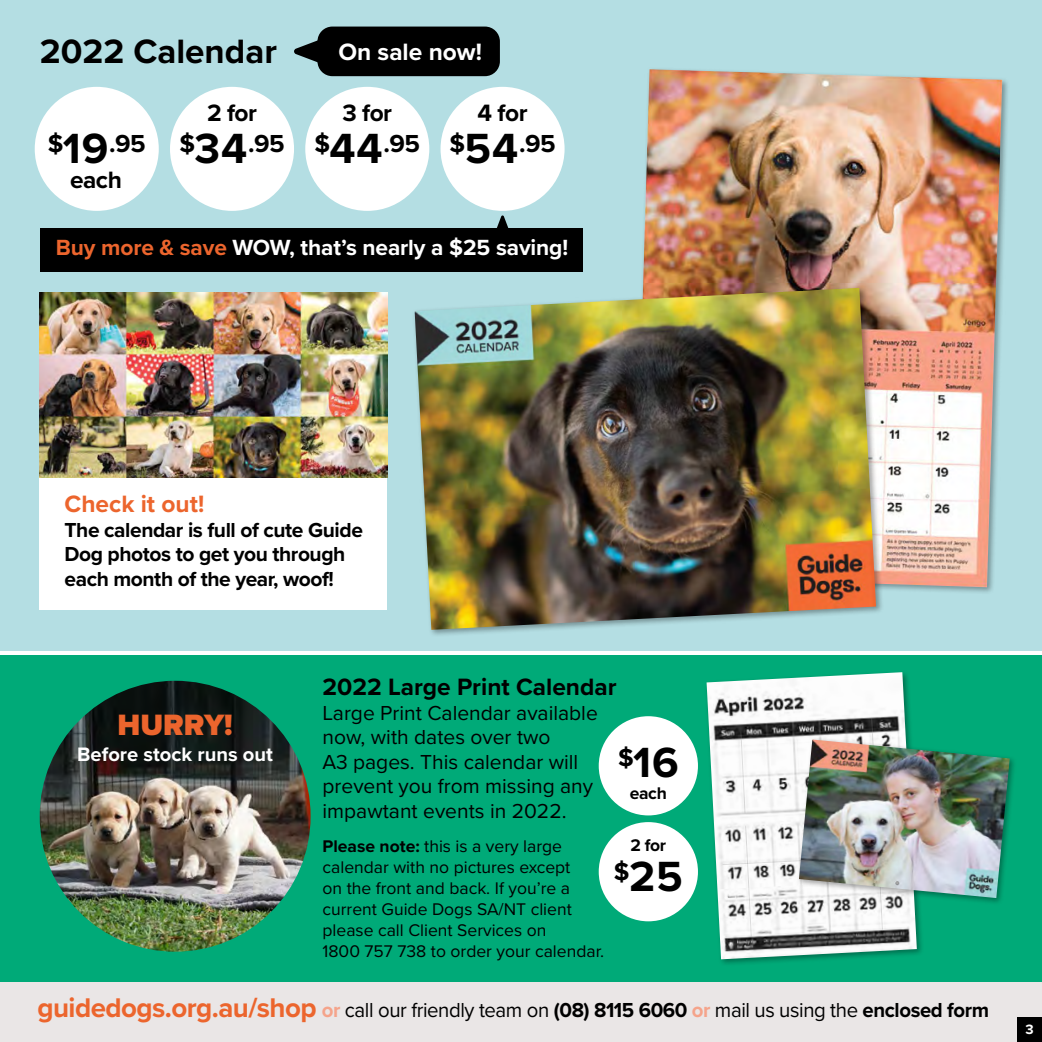
<style>
.page{position:relative;width:1042px;height:1042px;background:#fff}
.page>*{position:absolute;margin:0;border:0;box-sizing:border-box;transform-origin:0 0}
.t1{font:700 43.75px "Proxima Nova";color:#000}
.t2{font:700 35px "Proxima Nova";color:#000}
.t3{font:900 30.45px "Proxima Nova";color:#ec652d}
.t4{font:700 25.55px "Proxima Nova";letter-spacing:-.02em;color:#000}
.t5{font:700 24.5px "Proxima Nova";color:#000}
.t6{font:700 24.5px "Proxima Nova";color:#ec652d}
.t7{font:700 24.5px "Proxima Nova";color:#fff}
.t8{font:700 22.75px "Proxima Nova";letter-spacing:-.005em;color:#fff}
.t9{font:21px/24.5px "Proxima Nova";color:#000}
.t10{font:21px "Proxima Nova";letter-spacing:-.02em;color:#000}
.t11{font:700 21px/24.5px "Proxima Nova";letter-spacing:-.02em;color:#000}
.t12{font:700 20.12px "Proxima Nova";color:#fff}
.t13{font:17.5px/21px "Proxima Nova";color:#000}
.t14{font:700 17.5px "Proxima Nova";letter-spacing:-.02em;color:#000}
.t15{font:700 14px "Proxima Nova";color:#fff}
.s1{font-size:43.75px}
.s2{color:#ec652d}
.s3{font-weight:700}
.s4{font-weight:700;font-size:28px;color:#ec652d}
.s5{font-weight:700;color:#f5a48b}
</style>
<div class="page">
<div style="left:0;top:655px;width:1042px;height:327px;background:#00aa78"></div>
<div style="left:0;top:0;width:1042px;height:650px;background:#b4dee3"></div>
<div style="left:0;top:982px;width:1042px;height:60px;background:#eae6e6"></div>
<div style="left:631px;top:66px;width:379px;height:529px;background:#000;opacity:.35"></div>
<img style="left:634px;top:69px;width:368px;height:518px">
<div style="left:1017px;top:1017px;width:25px;height:25px;background:#000"></div>
<div style="left:35px;top:87px;width:124px;height:124px;background:#fff;border-radius:50%"></div>
<div style="left:170px;top:87px;width:124px;height:124px;background:#fff;border-radius:50%"></div>
<div style="left:305px;top:87px;width:124px;height:124px;background:#fff;border-radius:50%"></div>
<div style="left:440px;top:87px;width:124px;height:124px;background:#fff;border-radius:50%"></div>
<div style="left:40px;top:228px;width:542px;height:43px;background:#000"></div>
<div style="left:40px;top:476px;width:347px;height:134px;background:#fff"></div>
<img style="left:40px;top:293px;width:347px;height:185px">
<svg style="left:497px;top:215px;width:12px;height:13px"></svg>
<img style="left:40px;top:681px;width:271px;height:270px;border-radius:135px">
<svg style="left:294px;top:26px;width:36px;height:50px"></svg>
<div style="left:317px;top:27px;width:183px;height:49px;background:#000;border-radius:15px"></div>
<div style="left:599px;top:716px;width:99px;height:99px;background:#fff;border-radius:50%"></div>
<div style="left:599px;top:822px;width:99px;height:99px;background:#fff;border-radius:50%"></div>
<div style="left:412px;top:285px;width:471px;height:353px;background:#000;opacity:.35"></div>
<img style="left:415px;top:288px;width:461px;height:342px">
<div style="left:704px;top:670px;width:220px;height:296px;background:#000;opacity:.35"></div>
<img style="left:706px;top:672px;width:211px;height:287px">
<div style="left:796px;top:737px;width:221px;height:168px;background:#000;opacity:.35"></div>
<img style="left:799px;top:739px;width:210px;height:159px">
<h2 class="t2" style="left:40px;top:25px;width:239px">2022 Calendar</h2>
<h3 class="t7" style="left:338px;top:33px;width:145px">On sale now!</h3>
<h3 class="t5" style="left:207px;top:95px;width:51px">2 for</h3>
<h3 class="t5" style="left:342px;top:95px;width:51px">3 for</h3>
<h3 class="t5" style="left:478px;top:95px;width:51px">4 for</h3>
<h3 class="t4" style="left:48px;top:125px;width:100px">$<span class="s1">19</span>.95</h3>
<h3 class="t5" style="left:70px;top:161px;width:53px">each</h3>
<h3 class="t4" style="left:179px;top:125px;width:107px">$<span class="s1">34</span>.95</h3>
<h3 class="t4" style="left:314px;top:125px;width:107px">$<span class="s1">44</span>.95</h3>
<h3 class="t4" style="left:449px;top:125px;width:108px">$<span class="s1">54</span>.95</h3>
<h3 class="t8" style="left:56px;top:231px;width:514px"><span class="s2">Buy more &amp; save</span> WOW, that’s nearly a $25 saving!</h3>
<h3 class="t6" style="left:64px;top:485px;width:141px">Check it out!</h3>
<p class="t11" style="left:64px;top:517px;width:300px">The calendar is full of cute Guide<br>Dog photos to get you through each month of the year, woof!</p>
<h3 class="t3" style="left:117px;top:702px;width:117px">HURRY!</h3>
<p class="t12" style="left:77px;top:739px;width:197px">Before stock runs out</p>
<h3 class="t5" style="left:322px;top:669px;width:296px">2022 Large Print Calendar</h3>
<p class="t9" style="left:322px;top:699px;width:277px">Large Print Calendar available now, with dates over two<br>A3 pages. This calendar will prevent you from missing any impawtant events in 2022.</p>
<p class="t13" style="left:322px;top:835px;width:283px"><span class="s3">Please note:</span> this is a very large calendar with no pictures except<br>on the front and back. If you’re a current Guide Dogs SA/NT client please call Client Services on<br>1800 757 738 to order your calendar.</p>
<h1 class="t1" style="left:618px;top:729px;width:62px"><sup>$</sup>16</h1>
<p class="t14" style="left:630px;top:779px;width:39px">each</p>
<p class="t14" style="left:630px;top:832px;width:37px">2 for</p>
<h1 class="t1" style="left:614px;top:844px;width:70px"><sup>$</sup>25</h1>
<p class="t10" style="left:37px;top:994px;width:953px"><span class="s4">guidedogs.org.au/shop</span> <span class="s5">or</span> call our friendly team on <span class="s3">(08) 8115 6060</span> <span class="s5">or</span> mail us using the <span class="s3">enclosed form</span></p>
<p class="t15" style="left:1025px;top:1019px;width:10px">3</p>
</div>
